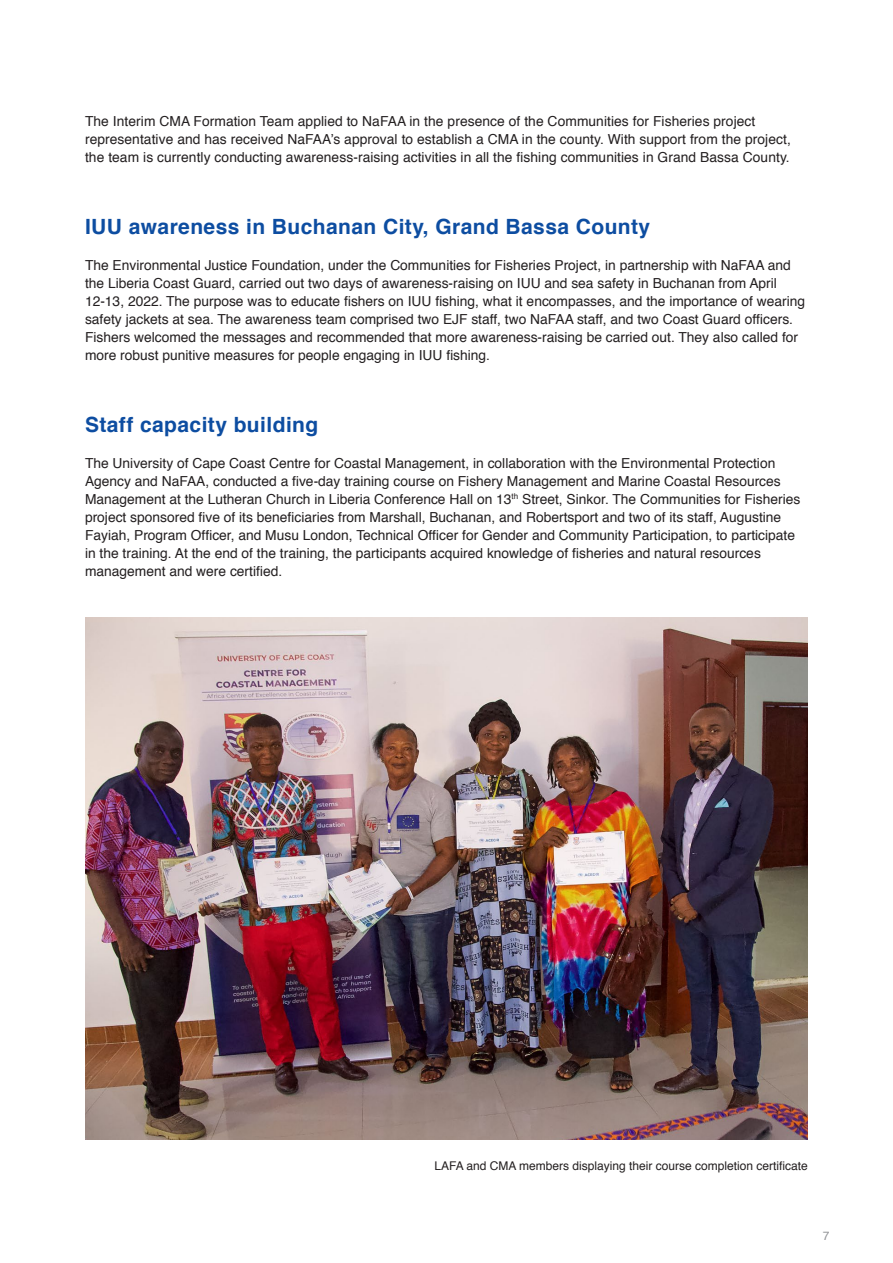
<style>
.page{position:relative;width:893px;height:1263px;background:#fff}
.page>*{position:absolute;margin:0;border:0;box-sizing:border-box;transform-origin:0 0}
.Normal_wrd_1{font:700 21px "Helvetica";letter-spacing:.02em;color:#0d4da1}
.t1{font:13.8px/18px "Helvetica";color:#231f20}
.t2{font:12px "Helvetica";color:#231f20}
.t3{font:12px "Helvetica";color:#939598}
</style>
<div class="page">
<img style="left:85px;top:617px;width:723px;height:522px">
<p class="t1" style="left:85px;top:113px;width:707px">The Interim CMA Formation Team applied to NaFAA in the presence of the Communities for Fisheries project representative and has received NaFAA’s approval to establish a CMA in the county. With support from the project, the team is currently conducting awareness-raising activities in all the fishing communities in Grand Bassa County.</p>
<p class="Normal_wrd_1" style="left:85px;top:210px;width:567px">IUU awareness in Buchanan City, Grand Bassa County</p>
<p class="t1" style="left:85px;top:257px;width:722px">The Environmental Justice Foundation, under the Communities for Fisheries Project, in partnership with NaFAA and the Liberia Coast Guard, carried out two days of awareness-raising on IUU and sea safety in Buchanan from April 12-13, 2022. The purpose was to educate fishers on IUU fishing, what it encompasses, and the importance of wearing safety jackets at sea. The awareness team comprised two EJF staff, two NaFAA staff, and two Coast Guard officers.<br>Fishers welcomed the messages and recommended that more awareness-raising be carried out. They also called for more robust punitive measures for people engaging in IUU fishing.</p>
<p class="Normal_wrd_1" style="left:85px;top:408px;width:235px">Staff capacity building</p>
<p class="t1" style="left:85px;top:455px;width:717px">The University of Cape Coast Centre for Coastal Management, in collaboration with the Environmental Protection Agency and NaFAA, conducted a five-day training course on Fishery Management and Marine Coastal Resources Management at the Lutheran Church in Liberia Conference Hall on 13<sup>th</sup> Street, Sinkor. The Communities for Fisheries project sponsored five of its beneficiaries from Marshall, Buchanan, and Robertsport and two of its staff, Augustine Fayiah, Program Officer, and Musu London, Technical Officer for Gender and Community Participation, to participate in the training. At the end of the training, the participants acquired knowledge of fisheries and natural resources management and were certified.</p>
<p class="t2" style="left:434px;top:1157px;width:375px">LAFA and CMA members displaying their course completion certificate</p>
<p class="t3" style="left:823px;top:1226px;width:8px">7</p>
</div>
